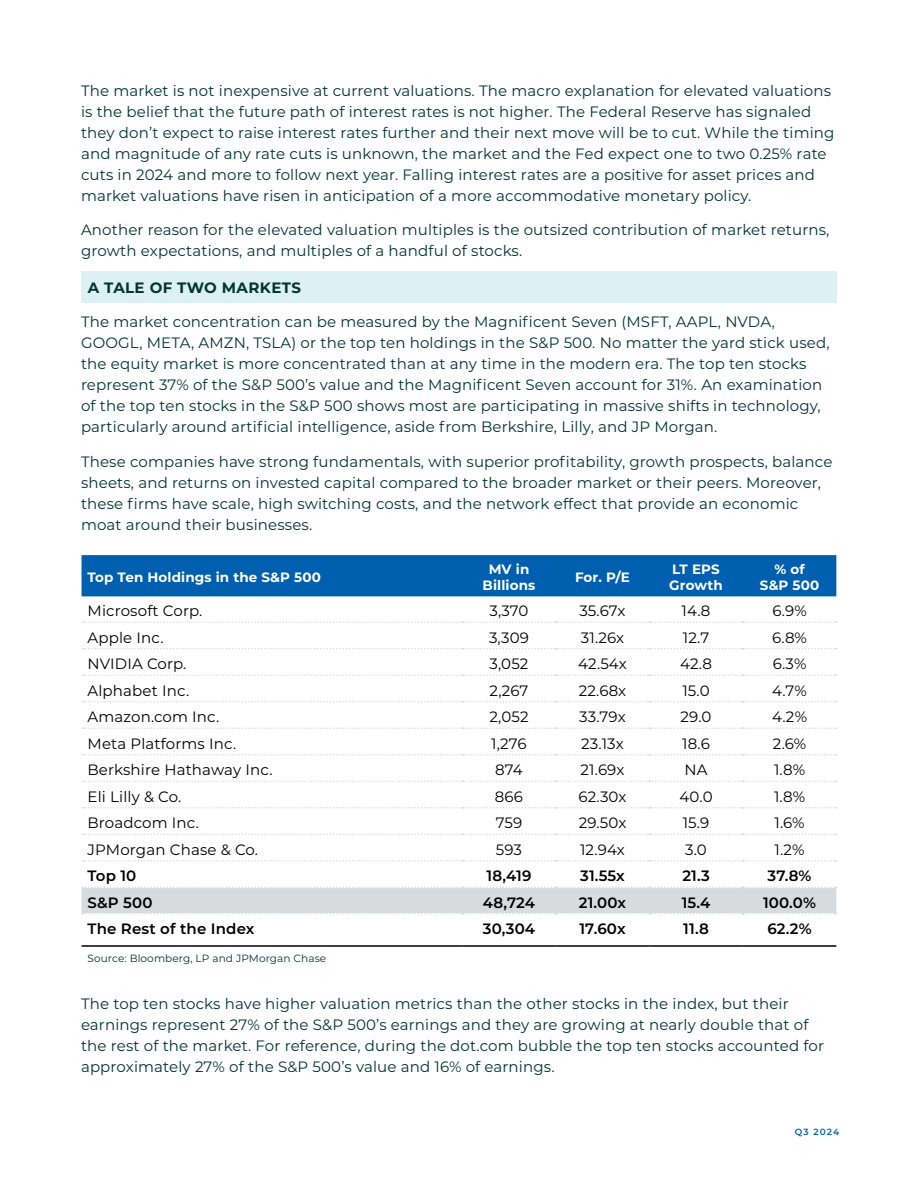
<style>
.page{position:relative;width:918px;height:1188px;background:#fff}
.page>*{position:absolute;margin:0;border:0;box-sizing:border-box;transform-origin:0 0}
.Body{font:15px/21px "Montserrat";letter-spacing:.01em;color:#003530}
.X-Axis_Titles{font:15px "Montserrat";letter-spacing:.01em;color:#000}
.X-Axis_Titles-2{font:600 15px "Montserrat";letter-spacing:.01em;color:#000}
.H3_Section_Break{font:700 15px "Montserrat";letter-spacing:.025em;color:#003530}
.X-Axis_Titles-3{font:700 13.5px/16.2px "Montserrat";letter-spacing:.01em;color:#fff;text-align:center}
.Source{font:10.5px "Montserrat";letter-spacing:.01em;color:#003530}
.t1{font:600 9px "Montserrat";letter-spacing:.115em;color:#005fae}
</style>
<div class="page">
<div style="left:81px;top:272px;width:756px;height:31px;background:#ddf0f3"></div>
<div style="left:82px;top:555px;width:754px;height:41px;background:#005fae"></div>
<hr style="left:82px;top:945px;width:380px;height:2px;background:#000">
<hr style="left:462px;top:945px;width:94px;height:2px;background:#000">
<hr style="left:556px;top:945px;width:93px;height:2px;background:#000">
<hr style="left:649px;top:945px;width:94px;height:2px;background:#000">
<hr style="left:743px;top:945px;width:93px;height:2px;background:#000">
<svg style="left:82px;top:621px;width:755px;height:2px"></svg>
<svg style="left:82px;top:648px;width:755px;height:1px"></svg>
<svg style="left:82px;top:674px;width:755px;height:2px"></svg>
<svg style="left:82px;top:727px;width:755px;height:2px"></svg>
<svg style="left:82px;top:754px;width:755px;height:2px"></svg>
<svg style="left:82px;top:781px;width:755px;height:1px"></svg>
<svg style="left:82px;top:807px;width:755px;height:2px"></svg>
<svg style="left:82px;top:834px;width:755px;height:1px"></svg>
<svg style="left:82px;top:860px;width:755px;height:2px"></svg>
<svg style="left:82px;top:887px;width:755px;height:28px;background:#dadddf"></svg>
<svg style="left:82px;top:701px;width:755px;height:1px"></svg>
<p class="Body" style="left:81px;top:79px;width:755px">The market is not inexpensive at current valuations. The macro explanation for elevated valuations is the belief that the future path of interest rates is not higher. The Federal Reserve has signaled they don’t expect to raise interest rates further and their next move will be to cut. While the timing and magnitude of any rate cuts is unknown, the market and the Fed expect one to two 0.25% rate cuts in 2024 and more to follow next year. Falling interest rates are a positive for asset prices and market valuations have risen in anticipation of a more accommodative monetary policy.</p>
<p class="Body" style="left:81px;top:219px;width:750px">Another reason for the elevated valuation multiples is the outsized contribution of market returns, growth expectations, and multiples of a handful of stocks.</p>
<p class="H3_Section_Break" style="left:88px;top:277px;width:215px">A TALE OF TWO MARKETS</p>
<p class="Body" style="left:81px;top:311px;width:750px">The market concentration can be measured by the Magnificent Seven (MSFT, AAPL, NVDA, GOOGL, META, AMZN, TSLA) or the top ten holdings in the S&amp;P 500. No matter the yard stick used, the equity market is more concentrated than at any time in the modern era. The top ten stocks represent 37% of the S&amp;P 500’s value and the Magnificent Seven account for 31%. An examination of the top ten stocks in the S&amp;P 500 shows most are participating in massive shifts in technology, particularly around artificial intelligence, aside from Berkshire, Lilly, and JP Morgan.</p>
<p class="Body" style="left:81px;top:450px;width:753px">These companies have strong fundamentals, with superior profitability, growth prospects, balance sheets, and returns on invested capital compared to the broader market or their peers. Moreover, these firms have scale, high switching costs, and the network effect that provide an economic moat around their businesses.</p>
<p class="X-Axis_Titles-3" style="left:88px;top:569px;width:235px">Top Ten Holdings in the S&amp;P 500</p>
<p class="X-Axis_Titles-3" style="left:483px;top:561px;width:54px">MV in<br>Billions</p>
<p class="X-Axis_Titles-3" style="left:575px;top:569px;width:56px">For. P/E</p>
<p class="X-Axis_Titles-3" style="left:669px;top:561px;width:55px;text-align:left">LT EPS<br>Growth</p>
<p class="X-Axis_Titles-3" style="left:760px;top:561px;width:61px">% of<br>S&amp;P 500</p>
<p class="X-Axis_Titles" style="left:88px;top:601px;width:116px">Microsoft Corp.</p>
<p class="X-Axis_Titles" style="left:489px;top:601px;width:41px">3,370</p>
<p class="X-Axis_Titles" style="left:579px;top:601px;width:48px">35.67x</p>
<p class="X-Axis_Titles" style="left:682px;top:601px;width:30px">14.8</p>
<p class="X-Axis_Titles" style="left:772px;top:601px;width:36px">6.9%</p>
<p class="X-Axis_Titles" style="left:88px;top:627px;width:78px">Apple Inc.</p>
<p class="X-Axis_Titles" style="left:489px;top:627px;width:41px">3,309</p>
<p class="X-Axis_Titles" style="left:581px;top:627px;width:45px">31.26x</p>
<p class="X-Axis_Titles" style="left:683px;top:627px;width:28px">12.7</p>
<p class="X-Axis_Titles" style="left:772px;top:627px;width:36px">6.8%</p>
<p class="X-Axis_Titles" style="left:88px;top:654px;width:100px">NVIDIA Corp.</p>
<p class="X-Axis_Titles" style="left:490px;top:654px;width:40px">3,052</p>
<p class="X-Axis_Titles" style="left:578px;top:654px;width:50px">42.54x</p>
<p class="X-Axis_Titles" style="left:680px;top:654px;width:33px">42.8</p>
<p class="X-Axis_Titles" style="left:773px;top:654px;width:35px">6.3%</p>
<p class="X-Axis_Titles" style="left:88px;top:680px;width:103px">Alphabet Inc.</p>
<p class="X-Axis_Titles" style="left:490px;top:680px;width:40px">2,267</p>
<p class="X-Axis_Titles" style="left:579px;top:680px;width:49px">22.68x</p>
<p class="X-Axis_Titles" style="left:682px;top:680px;width:29px">15.0</p>
<p class="X-Axis_Titles" style="left:772px;top:680px;width:36px">4.7%</p>
<p class="X-Axis_Titles" style="left:88px;top:707px;width:133px">Amazon.com Inc.</p>
<p class="X-Axis_Titles" style="left:489px;top:707px;width:41px">2,052</p>
<p class="X-Axis_Titles" style="left:579px;top:707px;width:48px">33.79x</p>
<p class="X-Axis_Titles" style="left:681px;top:707px;width:32px">29.0</p>
<p class="X-Axis_Titles" style="left:772px;top:707px;width:37px">4.2%</p>
<p class="X-Axis_Titles" style="left:88px;top:733px;width:150px">Meta Platforms Inc.</p>
<p class="X-Axis_Titles" style="left:491px;top:733px;width:37px">1,276</p>
<p class="X-Axis_Titles" style="left:581px;top:733px;width:44px">23.13x</p>
<p class="X-Axis_Titles" style="left:682px;top:733px;width:29px">18.6</p>
<p class="X-Axis_Titles" style="left:773px;top:733px;width:35px">2.6%</p>
<p class="X-Axis_Titles" style="left:88px;top:760px;width:187px">Berkshire Hathaway Inc.</p>
<p class="X-Axis_Titles" style="left:495px;top:760px;width:29px">874</p>
<p class="X-Axis_Titles" style="left:581px;top:760px;width:45px">21.69x</p>
<p class="X-Axis_Titles" style="left:685px;top:760px;width:25px">NA</p>
<p class="X-Axis_Titles" style="left:774px;top:760px;width:33px">1.8%</p>
<p class="X-Axis_Titles" style="left:88px;top:786px;width:95px">Eli Lilly &amp; Co.</p>
<p class="X-Axis_Titles" style="left:495px;top:786px;width:30px">866</p>
<p class="X-Axis_Titles" style="left:578px;top:786px;width:50px">62.30x</p>
<p class="X-Axis_Titles" style="left:680px;top:786px;width:35px">40.0</p>
<p class="X-Axis_Titles" style="left:774px;top:786px;width:33px">1.8%</p>
<p class="X-Axis_Titles" style="left:88px;top:813px;width:113px">Broadcom Inc.</p>
<p class="X-Axis_Titles" style="left:496px;top:813px;width:28px">759</p>
<p class="X-Axis_Titles" style="left:579px;top:813px;width:49px">29.50x</p>
<p class="X-Axis_Titles" style="left:683px;top:813px;width:28px">15.9</p>
<p class="X-Axis_Titles" style="left:775px;top:813px;width:32px">1.6%</p>
<p class="X-Axis_Titles" style="left:88px;top:839px;width:172px">JPMorgan Chase &amp; Co.</p>
<p class="X-Axis_Titles" style="left:496px;top:839px;width:28px">593</p>
<p class="X-Axis_Titles" style="left:580px;top:839px;width:46px">12.94x</p>
<p class="X-Axis_Titles" style="left:685px;top:839px;width:23px">3.0</p>
<p class="X-Axis_Titles" style="left:774px;top:839px;width:32px">1.2%</p>
<p class="X-Axis_Titles-2" style="left:88px;top:865px;width:50px">Top 10</p>
<p class="X-Axis_Titles-2" style="left:487px;top:865px;width:46px">18,419</p>
<p class="X-Axis_Titles-2" style="left:580px;top:865px;width:46px">31.55x</p>
<p class="X-Axis_Titles-2" style="left:682px;top:865px;width:29px">21.3</p>
<p class="X-Axis_Titles-2" style="left:768px;top:865px;width:45px">37.8%</p>
<p class="X-Axis_Titles-2" style="left:88px;top:892px;width:66px">S&amp;P 500</p>
<p class="X-Axis_Titles-2" style="left:483px;top:892px;width:54px">48,724</p>
<p class="X-Axis_Titles-2" style="left:579px;top:892px;width:49px">21.00x</p>
<p class="X-Axis_Titles-2" style="left:682px;top:892px;width:30px">15.4</p>
<p class="X-Axis_Titles-2" style="left:763px;top:892px;width:54px">100.0%</p>
<p class="X-Axis_Titles-2" style="left:88px;top:918px;width:169px">The Rest of the Index</p>
<p class="X-Axis_Titles-2" style="left:483px;top:918px;width:54px">30,304</p>
<p class="X-Axis_Titles-2" style="left:579px;top:918px;width:48px">17.60x</p>
<p class="X-Axis_Titles-2" style="left:683px;top:918px;width:27px">11.8</p>
<p class="X-Axis_Titles-2" style="left:767px;top:918px;width:46px">62.2%</p>
<p class="Source" style="left:88px;top:951px;width:240px">Source: Bloomberg, LP and JPMorgan Chase</p>
<p class="Body" style="left:81px;top:993px;width:745px">The top ten stocks have higher valuation metrics than the other stocks in the index, but their earnings represent 27% of the S&amp;P 500’s earnings and they are growing at nearly double that of the rest of the market. For reference, during the dot.com bubble the top ten stocks accounted for approximately 27% of the S&amp;P 500’s value and 16% of earnings.</p>
<p class="t1" style="left:795px;top:1126px;width:46px">Q3 2024</p>
</div>
